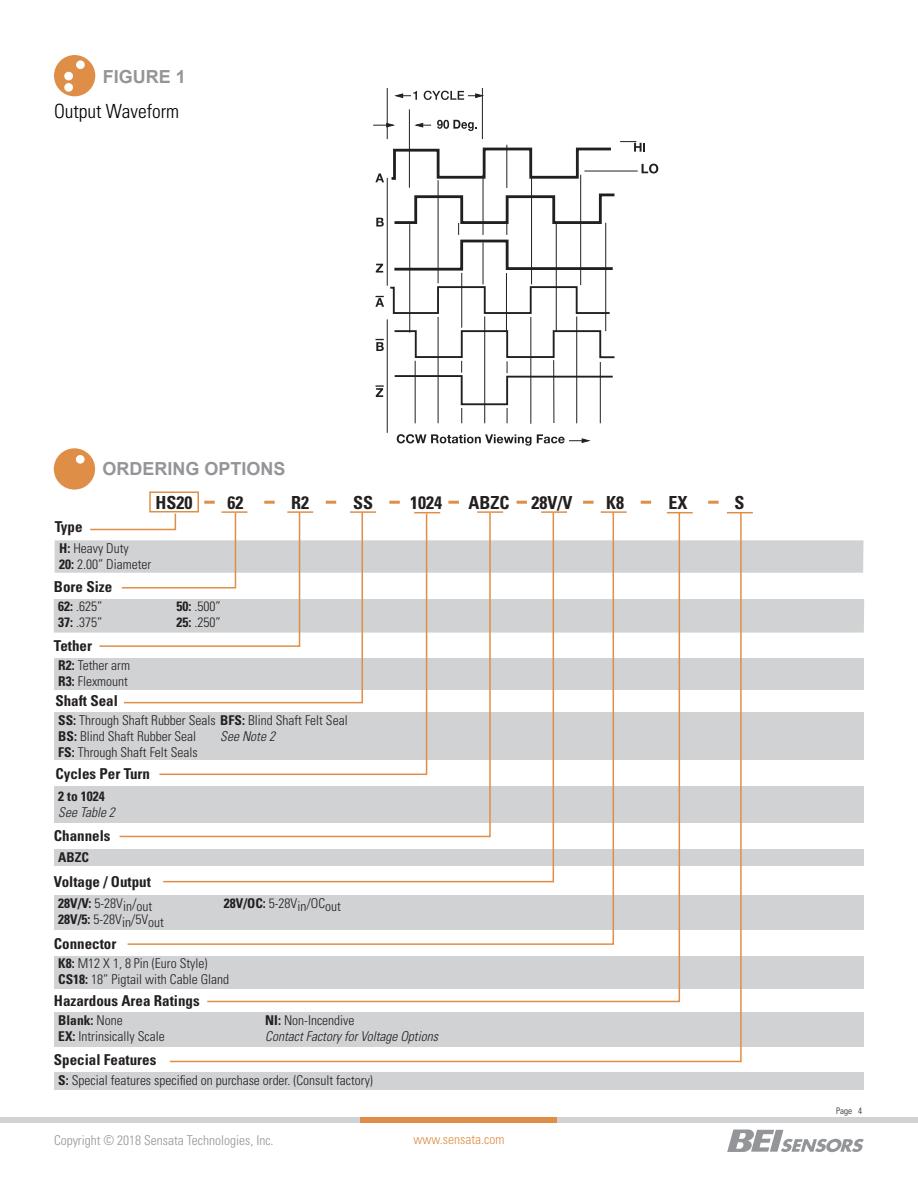
<style>
.page{position:relative;width:918px;height:1188px;background:#fff}
.page>*{position:absolute;margin:0;border:0;box-sizing:border-box;transform-origin:0 0}
.t1{font:300 condensed 19.5px "Univers";color:#000}
.t2{font:700 condensed 18px "Univers";color:#231f20}
.t3{font:700 18px "Arial";color:#939598}
.t4{font:700 condensed 15px "Univers";color:#231f20}
.t5{font:300 condensed 13.5px "Univers";color:#231f20}
.t6{font:italic 300 condensed 13.5px/16.2px "Univers";color:#231f20}
.t7{font:300 condensed 13.5px "Univers";color:#939598}
.t8{font:300 condensed 13.5px "Univers";color:#df8e48}
.t9{font:700 condensed 13.5px "Univers";color:#231f20}
.t10{font:300 condensed 9px "Univers";color:#231f20}
.s1{font-weight:700}
.s2{font-weight:700;font-style:normal}
.s3{font-weight:300}
</style>
<div class="page">
<div style="left:0;top:1117px;width:918px;height:6px;background:#d1d2d4"></div>
<div style="left:361px;top:1117px;width:196px;height:6px;background:#df8e48"></div>
<svg style="left:727px;top:1129px;width:137px;height:23px"></svg>
<hr style="left:605px;top:223px;width:1px;height:108px;background:#231f20">
<hr style="left:482px;top:88px;width:1px;height:51px;background:#231f20">
<hr style="left:387px;top:319px;width:1px;height:114px;background:#231f20">
<hr style="left:387px;top:178px;width:1px;height:108px;background:#231f20">
<hr style="left:387px;top:88px;width:1px;height:51px;background:#231f20">
<svg style="left:54px;top:55px;width:41px;height:41px"></svg>
<svg style="left:373px;top:91px;width:111px;height:40px"></svg>
<svg style="left:375px;top:141px;width:283px;height:132px"></svg>
<svg style="left:397px;top:434px;width:134px;height:12px"></svg>
<svg style="left:537px;top:434px;width:52px;height:9px"></svg>
<hr style="left:530px;top:317px;width:1px;height:107px;background:#231f20">
<hr style="left:438px;top:180px;width:1px;height:103px;background:#231f20">
<hr style="left:461px;top:273px;width:1px;height:55px;background:#231f20">
<svg style="left:375px;top:285px;width:240px;height:138px"></svg>
<div style="left:54px;top:658px;width:810px;height:32px;background:#d1d2d4"></div>
<div style="left:55px;top:540px;width:809px;height:33px;background:#d1d2d4"></div>
<div style="left:54px;top:713px;width:810px;height:47px;background:#d1d2d4"></div>
<div style="left:54px;top:786px;width:810px;height:37px;background:#d1d2d4"></div>
<div style="left:54px;top:850px;width:810px;height:16px;background:#d1d2d4"></div>
<div style="left:54px;top:895px;width:810px;height:34px;background:#d1d2d4"></div>
<div style="left:54px;top:956px;width:810px;height:32px;background:#d1d2d4"></div>
<div style="left:54px;top:1013px;width:810px;height:34px;background:#d1d2d4"></div>
<div style="left:54px;top:1073px;width:810px;height:17px;background:#d1d2d4"></div>
<div style="left:54px;top:599px;width:810px;height:34px;background:#d1d2d4"></div>
<div style="left:149px;top:491px;width:50px;height:21px;border:2px solid #df8e48"></div>
<svg style="left:89px;top:528px;width:29px;height:119px"></svg>
<svg style="left:118px;top:511px;width:50px;height:327px"></svg>
<svg style="left:158px;top:512px;width:10px;height:264px"></svg>
<svg style="left:168px;top:511px;width:574px;height:552px"></svg>
<hr style="left:222px;top:511px;width:25px;height:2px;background:#df8e48">
<hr style="left:287px;top:511px;width:26px;height:2px;background:#df8e48">
<hr style="left:477px;top:511px;width:26px;height:2px;background:#df8e48">
<hr style="left:350px;top:511px;width:26px;height:2px;background:#df8e48">
<hr style="left:601px;top:511px;width:26px;height:2px;background:#df8e48">
<hr style="left:541px;top:511px;width:26px;height:2px;background:#df8e48">
<svg style="left:414px;top:512px;width:26px;height:1px"></svg>
<svg style="left:667px;top:512px;width:26px;height:1px"></svg>
<svg style="left:727px;top:512px;width:26px;height:1px"></svg>
<svg style="left:326px;top:501px;width:10px;height:3px"></svg>
<svg style="left:264px;top:501px;width:11px;height:3px"></svg>
<svg style="left:204px;top:501px;width:11px;height:3px"></svg>
<svg style="left:517px;top:501px;width:10px;height:3px"></svg>
<svg style="left:448px;top:501px;width:11px;height:3px"></svg>
<svg style="left:583px;top:501px;width:11px;height:3px"></svg>
<svg style="left:389px;top:501px;width:11px;height:3px"></svg>
<svg style="left:641px;top:501px;width:10px;height:3px"></svg>
<svg style="left:708px;top:501px;width:11px;height:3px"></svg>
<svg style="left:54px;top:448px;width:41px;height:42px"></svg>
<p class="t3" style="left:103px;top:64px;width:85px">FIGURE 1</p>
<p class="t1" style="left:54px;top:99px;width:127px">Output Waveform</p>
<p class="t3" style="left:102px;top:457px;width:185px">ORDERING OPTIONS</p>
<p class="t4" style="left:55px;top:518px;width:29px">Type</p>
<p class="t2" style="left:156px;top:492px;width:38px">HS20</p>
<p class="t2" style="left:228px;top:492px;width:17px">62</p>
<p class="t2" style="left:291px;top:492px;width:19px">R2</p>
<p class="t2" style="left:353px;top:492px;width:22px">SS</p>
<p class="t2" style="left:410px;top:492px;width:33px">1024</p>
<p class="t2" style="left:469px;top:492px;width:43px">ABZC</p>
<p class="t2" style="left:532px;top:492px;width:43px">28V/V</p>
<p class="t2" style="left:606px;top:492px;width:19px">K8</p>
<p class="t2" style="left:669px;top:492px;width:21px">EX</p>
<p class="t2" style="left:734px;top:492px;width:12px">S</p>
<p class="t5" style="left:59px;top:540px;width:71px"><span class="s1">H:</span> Heavy Duty</p>
<p class="t5" style="left:59px;top:556px;width:94px"><span class="s1">20:</span> 2.00” Diameter</p>
<p class="t4" style="left:54px;top:578px;width:60px">Bore Size</p>
<p class="t5" style="left:58px;top:598px;width:46px"><span class="s1">62:</span> .625”</p>
<p class="t5" style="left:58px;top:615px;width:46px"><span class="s1">37:</span> .375”</p>
<p class="t4" style="left:54px;top:636px;width:40px">Tether</p>
<p class="t5" style="left:58px;top:657px;width:73px"><span class="s1">R2:</span> Tether arm</p>
<p class="t5" style="left:58px;top:673px;width:71px"><span class="s1">R3:</span> Flexmount</p>
<p class="t4" style="left:55px;top:691px;width:64px">Shaft Seal</p>
<p class="t5" style="left:177px;top:598px;width:46px"><span class="s1">50:</span> .500”</p>
<p class="t5" style="left:177px;top:615px;width:46px"><span class="s1">25:</span> .250”</p>
<p class="t5" style="left:58px;top:712px;width:291px"><span class="s1">SS:</span> Through Shaft Rubber Seals <span class="s1">BFS:</span> Blind Shaft Felt Seal</p>
<p class="t5" style="left:58px;top:728px;width:139px"><span class="s1">BS:</span> Blind Shaft Rubber Seal</p>
<p class="t5" style="left:58px;top:744px;width:141px"><span class="s1">FS:</span> Through Shaft Felt Seals</p>
<p class="t6" style="left:220px;top:728px;width:56px">See Note 2</p>
<p class="t4" style="left:55px;top:764px;width:96px">Cycles Per Turn</p>
<p class="t6" style="left:58px;top:788px;width:58px"><span class="s2">2 to 1024<br></span>See Table 2</p>
<p class="t4" style="left:54px;top:827px;width:58px">Channels</p>
<p class="t4" style="left:54px;top:872px;width:98px">Voltage / Output</p>
<p class="t9" style="left:58px;top:849px;width:32px">ABZC</p>
<p class="t5" style="left:58px;top:895px;width:95px"><span class="s1">28V/V:</span> 5-28Vin/out</p>
<p class="t5" style="left:58px;top:911px;width:107px"><span class="s1">28V/5:</span> 5-28Vin/5Vout</p>
<p class="t4" style="left:54px;top:934px;width:64px">Connector</p>
<p class="t5" style="left:224px;top:895px;width:118px"><span class="s1">28V/OC:</span> 5-28Vin/OCout</p>
<p class="t5" style="left:58px;top:955px;width:151px"><span class="s1">K8:</span> M12 X 1, 8 Pin (Euro Style)</p>
<p class="t5" style="left:58px;top:971px;width:172px"><span class="s1">CS18:</span> 18” Pigtail with Cable Gland</p>
<p class="t9" style="left:58px;top:1012px;width:66px">Blank: <span class="s3">None</span></p>
<p class="t5" style="left:58px;top:1028px;width:108px"><span class="s1">EX:</span> Intrinsically Scale</p>
<p class="t4" style="left:54px;top:991px;width:147px">Hazardous Area Ratings</p>
<p class="t5" style="left:265px;top:1012px;width:91px"><span class="s1">NI:</span> Non-Incendive</p>
<p class="t6" style="left:265px;top:1028px;width:174px">Contact Factory for Voltage Options</p>
<p class="t5" style="left:58px;top:1072px;width:316px"><span class="s1">S:</span> Special features specified on purchase order. (Consult factory)</p>
<p class="t4" style="left:54px;top:1051px;width:104px">Special Features</p>
<p class="t7" style="left:54px;top:1132px;width:221px">Copyright © 2018 Sensata Technologies, Inc.</p>
<p class="t8" style="left:414px;top:1131px;width:92px">www.sensata.com</p>
<p class="t10" style="left:836px;top:1105px;width:27px">Page 4</p>
</div>
